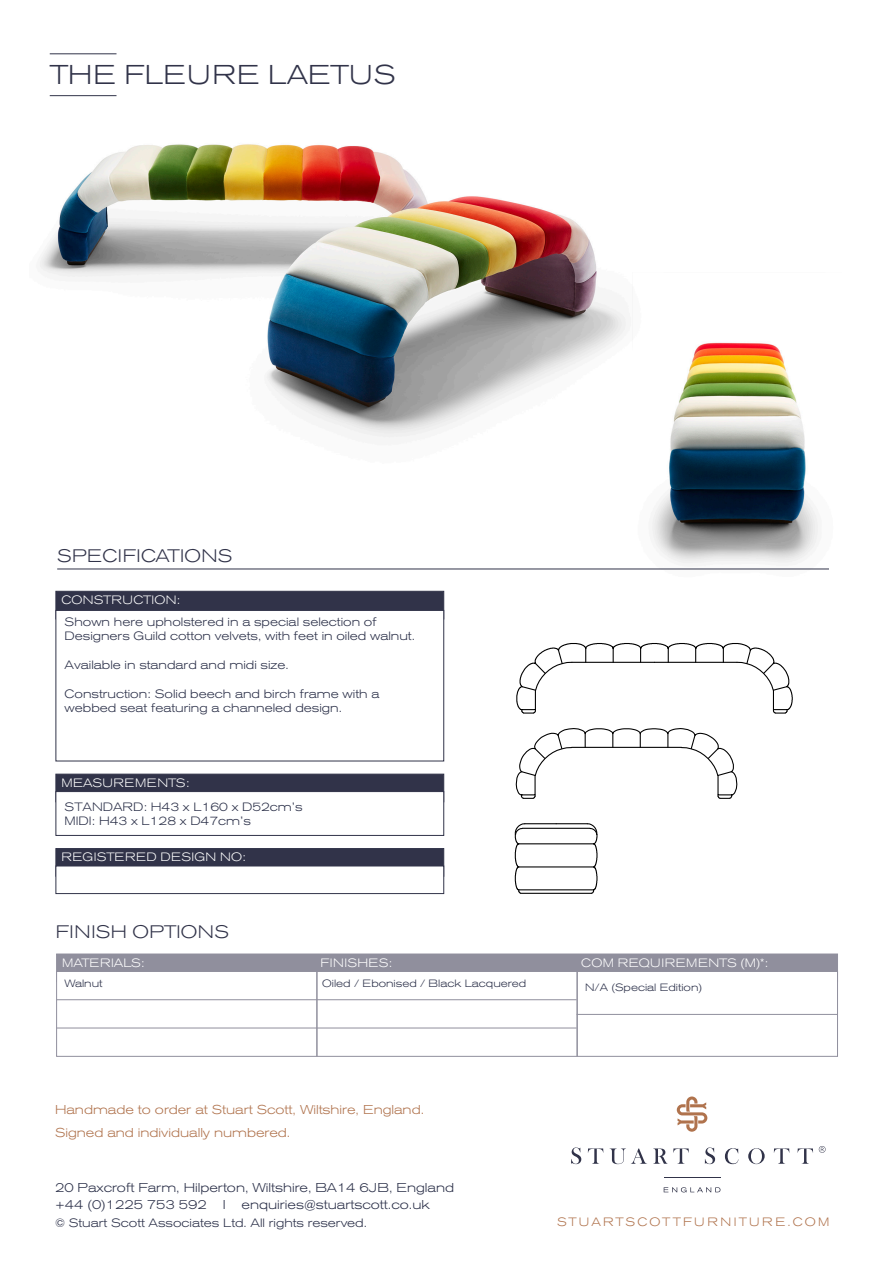
<style>
.page{position:relative;width:893px;height:1263px;background:#fff}
.page>*{position:absolute;margin:0;border:0;box-sizing:border-box;transform-origin:0 0}
.t1{font:300 expanded 27px "Akzidenz Grotesk BQ";color:#313349}
.t2{font:300 expanded 18px "Akzidenz Grotesk BQ";letter-spacing:.02em;color:#313349}
.t3{font:300 expanded 12.75px "Akzidenz Grotesk BQ";color:#292e47}
.t4{font:300 expanded 12.75px/22.5px "Akzidenz Grotesk BQ";color:#b0734d}
.t5{font:300 expanded 12px/14.4px "Akzidenz Grotesk BQ";color:#292e47}
.t6{font:300 expanded 12px "Akzidenz Grotesk BQ";letter-spacing:.02em;color:#fff}
.t7{font:300 expanded 12px "Akzidenz Grotesk BQ";letter-spacing:.04em;color:#fff}
.t8{font:300 expanded 12px "Akzidenz Grotesk BQ";letter-spacing:.19em;color:#b0734d}
.t9{font:300 expanded 12px "Akzidenz Grotesk BQ";color:#fff}
.t10{font:300 expanded 10.5px "Akzidenz Grotesk BQ";color:#292e47}
</style>
<div class="page">
<svg style="left:819px;top:1146px;width:6px;height:7px"></svg>
<svg style="left:677px;top:1096px;width:30px;height:36px"></svg>
<svg style="left:797px;top:1148px;width:16px;height:16px"></svg>
<svg style="left:774px;top:1148px;width:15px;height:16px"></svg>
<svg style="left:748px;top:1148px;width:17px;height:16px"></svg>
<svg style="left:725px;top:1148px;width:13px;height:16px"></svg>
<svg style="left:653px;top:1148px;width:36px;height:16px"></svg>
<svg style="left:610px;top:1148px;width:37px;height:16px"></svg>
<svg style="left:588px;top:1148px;width:15px;height:16px"></svg>
<svg style="left:705px;top:1147px;width:10px;height:17px"></svg>
<svg style="left:571px;top:1147px;width:10px;height:17px"></svg>
<img style="left:633px;top:342px;width:196px;height:227px">
<img style="left:39px;top:95px;width:620px;height:382px">
<hr style="left:57px;top:569px;width:772px;height:1px;background:#313349">
<hr style="left:664px;top:1177px;width:56px;height:1px;background:#313349">
<svg style="left:664px;top:1187px;width:56px;height:5px"></svg>
<div style="left:56px;top:591px;width:388px;height:28px;background:#313349;border:1px solid #313349"></div>
<div style="left:56px;top:774px;width:388px;height:28px;background:#313349"></div>
<div style="left:56px;top:848px;width:388px;height:28px;background:#313349"></div>
<div style="left:56px;top:610px;width:388px;height:151px;background:#fff;border:1px solid #313349"></div>
<div style="left:56px;top:791px;width:388px;height:45px;background:#fff;border:1px solid #313349"></div>
<div style="left:56px;top:866px;width:388px;height:28px;background:#fff;border:1px solid #313349"></div>
<div style="left:56px;top:954px;width:782px;height:28px;background:#908f9d"></div>
<div style="left:56px;top:971px;width:782px;height:85px;background:#fff;border:1px solid #908f9d"></div>
<hr style="left:57px;top:999px;width:520px;height:1px;background:#908f9d">
<hr style="left:577px;top:1014px;width:261px;height:1px;background:#908f9d">
<hr style="left:57px;top:1028px;width:520px;height:1px;background:#908f9d">
<hr style="left:50px;top:95px;width:67px;height:1px;background:#313349">
<hr style="left:50px;top:54px;width:67px;height:1px;background:#313349">
<hr style="left:316px;top:969px;width:2px;height:87px;background:#908f9d">
<hr style="left:576px;top:969px;width:2px;height:87px;background:#908f9d">
<hr style="left:519px;top:889px;width:74px;height:1px;background:#000">
<hr style="left:519px;top:866px;width:74px;height:1px;background:#000">
<hr style="left:520px;top:893px;width:72px;height:1px;background:#000">
<hr style="left:519px;top:843px;width:74px;height:1px;background:#000">
<hr style="left:522px;top:828px;width:68px;height:1px;background:#000">
<hr style="left:525px;top:823px;width:31px;height:1px;background:#000">
<hr style="left:556px;top:823px;width:31px;height:1px;background:#000">
<svg style="left:514px;top:823px;width:12px;height:71px"></svg>
<svg style="left:586px;top:823px;width:12px;height:71px"></svg>
<svg style="left:516px;top:643px;width:277px;height:71px"></svg>
<svg style="left:515px;top:728px;width:223px;height:71px"></svg>
<p class="t1" style="left:50px;top:59px;width:348px">THE FLEURE LAETUS</p>
<p class="t2" style="left:57px;top:546px;width:177px">SPECIFICATIONS</p>
<p class="t6" style="left:61px;top:593px;width:120px">CONSTRUCTION:</p>
<p class="t5" style="left:65px;top:615px;width:352px">Shown here upholstered in a special selection of<br>Designers Guild cotton velvets, with feet in oiled walnut.</p>
<p class="t5" style="left:65px;top:658px;width:226px">Available in standard and midi size.</p>
<p class="t5" style="left:65px;top:687px;width:316px">Construction: Solid beech and birch frame with a webbed seat featuring a channeled design.</p>
<p class="t7" style="left:61px;top:776px;width:130px">MEASUREMENTS:</p>
<p class="t5" style="left:65px;top:799px;width:240px">STANDARD: H43 x L160 x D52cm’s<br>MIDI: H43 x L128 x D47cm’s</p>
<p class="t6" style="left:61px;top:850px;width:186px">REGISTERED DESIGN NO:</p>
<p class="t2" style="left:56px;top:922px;width:175px">FINISH OPTIONS</p>
<p class="t9" style="left:62px;top:956px;width:84px">MATERIALS:</p>
<p class="t6" style="left:321px;top:956px;width:73px">FINISHES:</p>
<p class="t7" style="left:581px;top:956px;width:189px">COM REQUIREMENTS (M)*:</p>
<p class="t10" style="left:65px;top:978px;width:39px">Walnut</p>
<p class="t10" style="left:322px;top:978px;width:205px">Oiled / Ebonised / Black Lacquered</p>
<p class="t10" style="left:585px;top:981px;width:119px">N/A (Special Edition)</p>
<p class="t4" style="left:55px;top:1098px;width:371px">Handmade to order at Stuart Scott, Wiltshire, England.<br>Signed and individually numbered.</p>
<p class="t3" style="left:55px;top:1180px;width:401px">20 Paxcroft Farm, Hilperton, Wiltshire, BA14 6JB, England</p>
<p class="t3" style="left:55px;top:1197px;width:153px">+44 (0)1225 753 592</p>
<p class="t3" style="left:223px;top:1197px;width:4px">I</p>
<p class="t3" style="left:242px;top:1197px;width:190px">enquiries@stuartscott.co.uk</p>
<p class="t5" style="left:55px;top:1216px;width:313px">© Stuart Scott Associates Ltd. All rights reserved.</p>
<p class="t8" style="left:557px;top:1215px;width:274px">STUARTSCOTTFURNITURE.COM</p>
</div>
